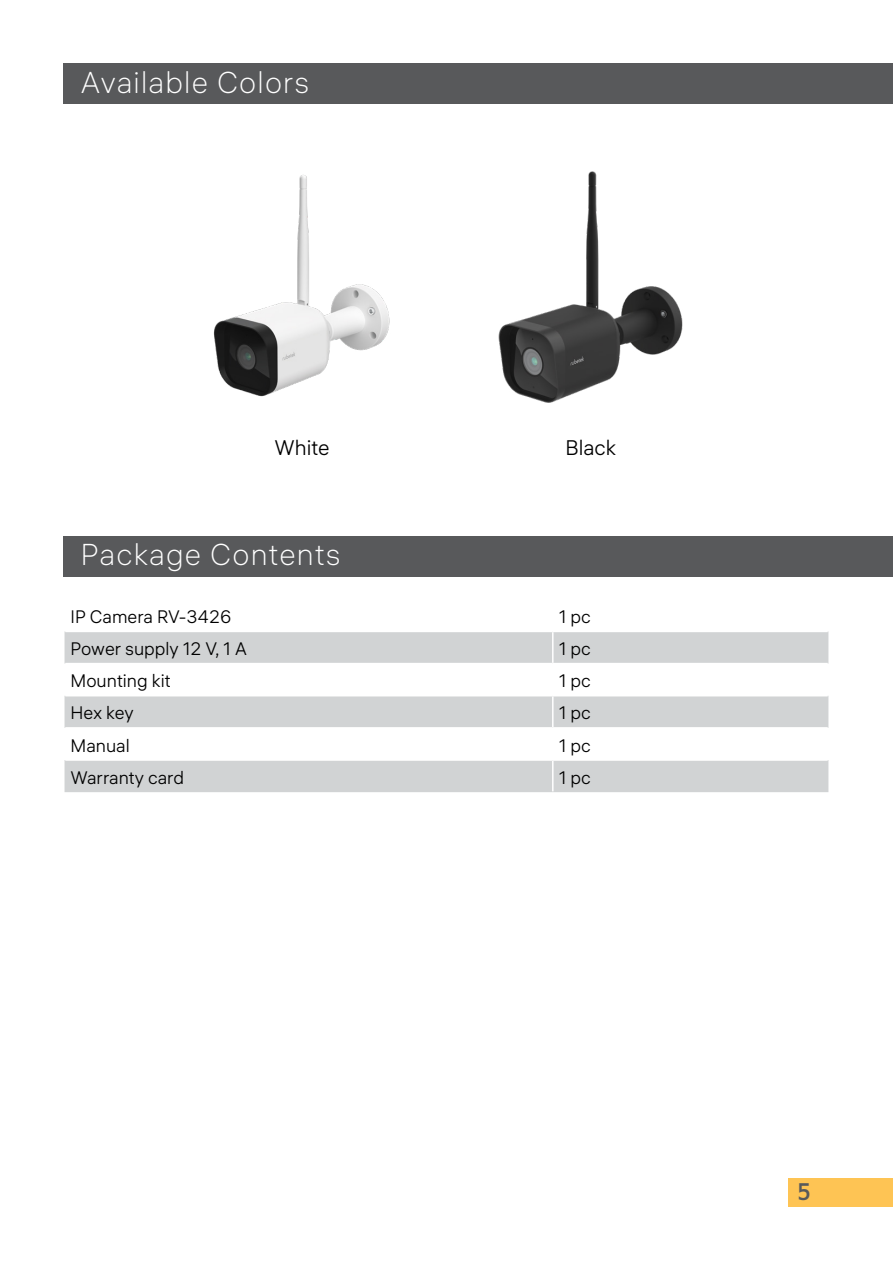
<style>
.page{position:relative;width:893px;height:1263px;background:#fff}
.page>*{position:absolute;margin:0;border:0;box-sizing:border-box;transform-origin:0 0}
.t1{font:30px "ALS Hauss VF";letter-spacing:.04em;color:#fff}
.t2{font:semi-condensed 24px "ALS Direct";color:#58595b}
.t3{font:21px "ALS Hauss VF";color:#000}
.t4{font:18px "ALS Hauss VF";color:#000}
</style>
<div class="page">
<div style="left:64px;top:536px;width:829px;height:40px;background:#58595b"></div>
<svg style="left:65px;top:632px;width:763px;height:160px;fill:#d1d3d4"></svg>
<hr style="left:552px;top:632px;width:2px;height:31px;background:#fff">
<hr style="left:552px;top:664px;width:2px;height:31px;background:#fff">
<hr style="left:552px;top:696px;width:2px;height:31px;background:#fff">
<hr style="left:552px;top:729px;width:2px;height:30px;background:#fff">
<hr style="left:552px;top:761px;width:2px;height:30px;background:#fff">
<hr style="left:65px;top:663px;width:488px;height:1px;background:#fff">
<hr style="left:553px;top:663px;width:275px;height:1px;background:#fff">
<hr style="left:65px;top:695px;width:488px;height:1px;background:#fff">
<hr style="left:553px;top:695px;width:275px;height:1px;background:#fff">
<hr style="left:65px;top:727px;width:488px;height:2px;background:#fff">
<hr style="left:553px;top:727px;width:275px;height:2px;background:#fff">
<hr style="left:65px;top:759px;width:488px;height:2px;background:#fff">
<hr style="left:553px;top:759px;width:275px;height:2px;background:#fff">
<div style="left:788px;top:1178px;width:105px;height:28px;background:#fec454"></div>
<div style="left:64px;top:64px;width:829px;height:40px;background:#58595b"></div>
<img style="left:213px;top:175px;width:177px;height:222px">
<img style="left:498px;top:171px;width:185px;height:232px">
<h1 class="t1" style="left:81px;top:64px;width:230px">Available Colors</h1>
<p class="t3" style="left:275px;top:435px;width:57px">White</p>
<p class="t3" style="left:566px;top:435px;width:52px">Black</p>
<h1 class="t1" style="left:81px;top:536px;width:261px">Package Contents</h1>
<p class="t4" style="left:71px;top:606px;width:162px">IP Camera RV-3426</p>
<p class="t4" style="left:559px;top:606px;width:34px">1 pc</p>
<p class="t4" style="left:71px;top:638px;width:178px">Power supply 12 V, 1 A</p>
<p class="t4" style="left:559px;top:638px;width:34px">1 pc</p>
<p class="t4" style="left:71px;top:670px;width:102px">Mounting kit</p>
<p class="t4" style="left:559px;top:670px;width:34px">1 pc</p>
<p class="t4" style="left:71px;top:702px;width:65px">Hex key</p>
<p class="t4" style="left:559px;top:702px;width:34px">1 pc</p>
<p class="t4" style="left:71px;top:734px;width:61px">Manual</p>
<p class="t4" style="left:559px;top:734px;width:34px">1 pc</p>
<p class="t4" style="left:71px;top:766px;width:115px">Warranty card</p>
<p class="t4" style="left:559px;top:766px;width:34px">1 pc</p>
<h2 class="t2" style="left:797px;top:1178px;width:16px">5</h2>
</div>
